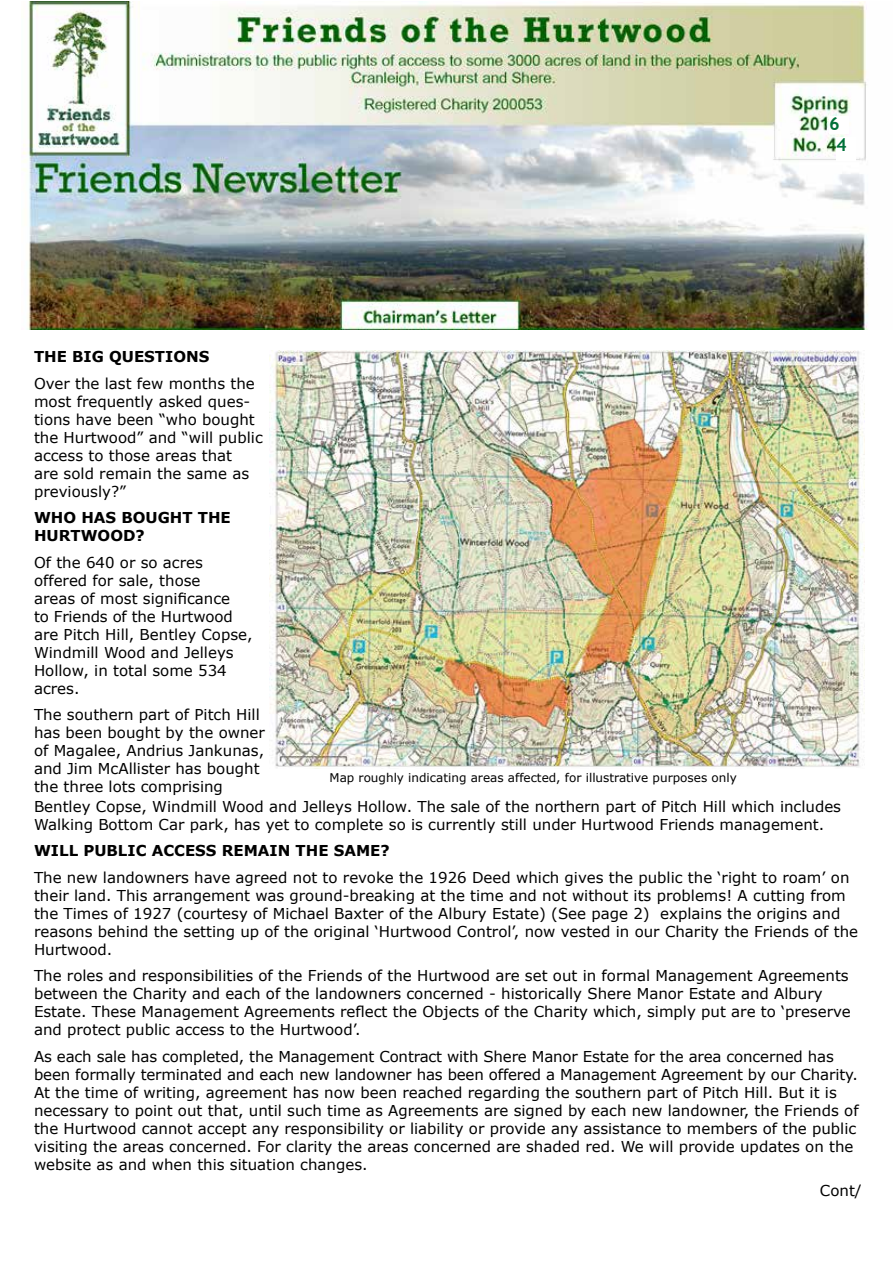
<style>
.page{position:relative;width:893px;height:1263px;background:#fff}
.page>*{position:absolute;margin:0;border:0;box-sizing:border-box;transform-origin:0 0}
.t1{font:700 18px/20.9px "Trebuchet MS";color:#007139;text-align:center}
.t2{font:15px/18px "Verdana";color:#000}
.t3{font:700 15px/18px "Verdana";color:#000}
.t4{font:12px "Verdana";color:#000}
</style>
<div class="page">
<img style="left:22px;top:2px;width:846px;height:327px">
<div style="left:829px;top:117px;width:19px;height:17px;background:#fff"></div>
<div style="left:836px;top:137px;width:19px;height:24px;background:#fff"></div>
<img style="left:269px;top:351px;width:596px;height:417px">
<p class="t1" style="left:829px;top:113px;width:19px">6<br>4</p>
<p class="t3" style="left:34px;top:347px;width:177px">THE BIG QUESTIONS</p>
<p class="t2" style="left:34px;top:374px;width:230px">Over the last few months the most frequently asked ques&shy;tions have been “who bought the Hurtwood” and “will public access to those areas that<br>are sold remain the same as previously?”</p>
<p class="t3" style="left:34px;top:509px;width:198px">WHO HAS BOUGHT THE<br>HURTWOOD?</p>
<p class="t2" style="left:34px;top:553px;width:220px">Of the 640 or so acres offered for sale, those<br>areas of most significance<br>to Friends of the Hurtwood are Pitch Hill, Bentley Copse,<br>Windmill Wood and Jelleys<br>Hollow, in total some 534 acres.</p>
<p class="t2" style="left:34px;top:706px;width:232px">The southern part of Pitch Hill has been bought by the owner of Magalee, Andrius Jankunas, and Jim McAllister has bought the three lots comprising</p>
<p class="t4" style="left:330px;top:770px;width:409px">Map roughly indicating areas affected, for illustrative purposes only</p>
<p class="t2" style="left:34px;top:797px;width:809px">Bentley Copse, Windmill Wood and Jelleys Hollow. The sale of the northern part of Pitch Hill which includes<br>Walking Bottom Car park, has yet to complete so is currently still under Hurtwood Friends management.</p>
<p class="t3" style="left:34px;top:841px;width:357px">WILL PUBLIC ACCESS REMAIN THE SAME?</p>
<p class="t2" style="left:34px;top:868px;width:826px">The new landowners have agreed not to revoke the 1926 Deed which gives the public the ‘right to roam’ on their land. This arrangement was ground-breaking at the time and not without its problems! A cutting from the Times of 1927 (courtesy of Michael Baxter of the Albury Estate) (See page 2) explains the origins and reasons behind the setting up of the original ‘Hurtwood Control’, now vested in our Charity the Friends of the Hurtwood.</p>
<p class="t2" style="left:34px;top:967px;width:818px">The roles and responsibilities of the Friends of the Hurtwood are set out in formal Management Agreements between the Charity and each of the landowners concerned - historically Shere Manor Estate and Albury Estate. These Management Agreements reflect the Objects of the Charity which, simply put are to ‘preserve and protect public access to the Hurtwood’.</p>
<p class="t2" style="left:34px;top:1047px;width:826px">As each sale has completed, the Management Contract with Shere Manor Estate for the area concerned has been formally terminated and each new landowner has been offered a Management Agreement by our Charity.<br>At the time of writing, agreement has now been reached regarding the southern part of Pitch Hill. But it is necessary to point out that, until such time as Agreements are signed by each new landowner, the Friends of the Hurtwood cannot accept any responsibility or liability or provide any assistance to members of the public visiting the areas concerned. For clarity the areas concerned are shaded red. We will provide updates on the website as and when this situation changes.</p>
<p class="t2" style="left:820px;top:1182px;width:43px">Cont/</p>
</div>
